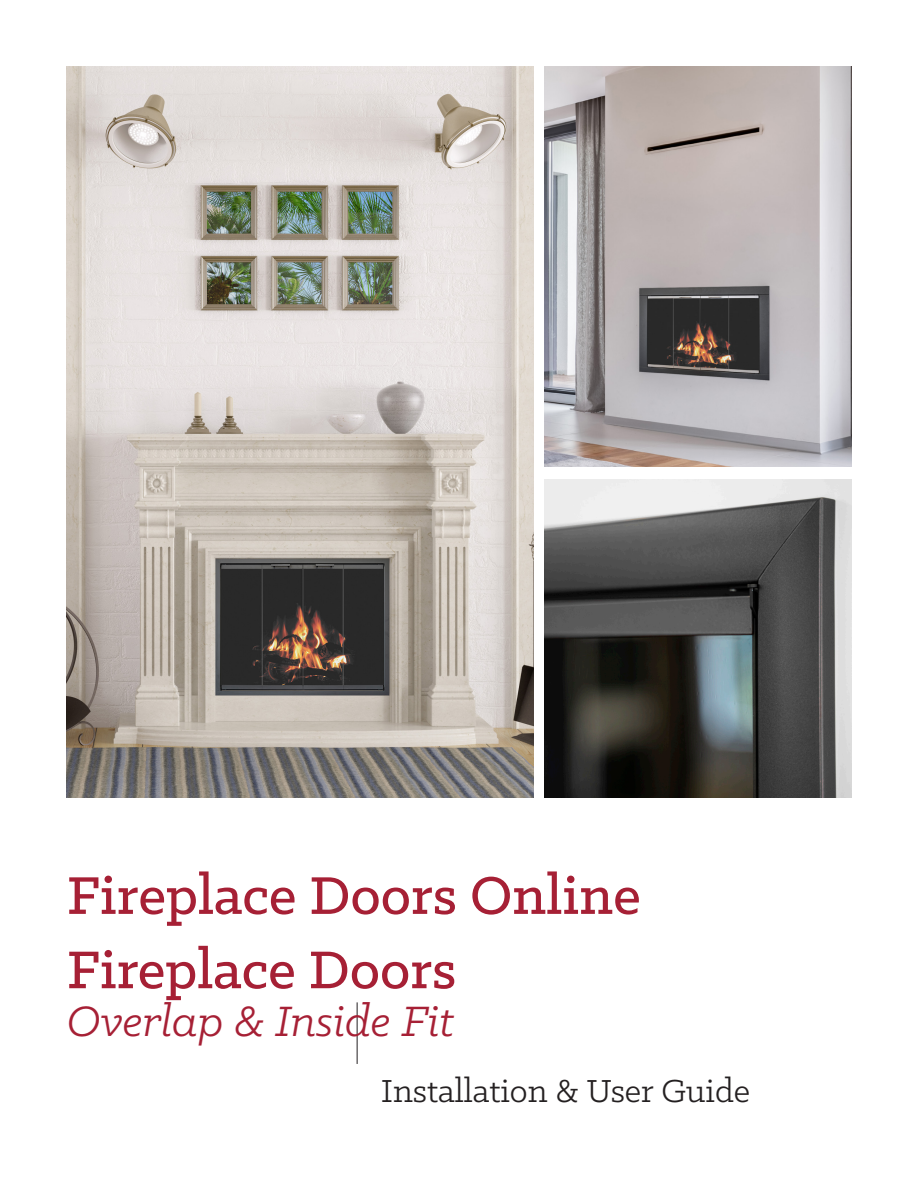
<style>
.page{position:relative;width:918px;height:1188px;background:#fff}
.page>*{position:absolute;margin:0;border:0;box-sizing:border-box;transform-origin:0 0}
.t1{font:500 60px "Klinic Slab";color:#a62035}
.t2{font:italic 48px "Klinic Slab";color:#a62035}
.t3{font:36px "Klinic Slab";color:#242021}
</style>
<div class="page">
<img style="left:544px;top:479px;width:308px;height:318px">
<img style="left:544px;top:67px;width:308px;height:400px">
<img style="left:67px;top:67px;width:467px;height:730px">
<hr style="left:357px;top:1002px;width:1px;height:62px;background:#231f20">
<p class="t1" style="left:67px;top:857px;width:575px">Fireplace Doors Online</p>
<p class="t1" style="left:67px;top:931px;width:391px">Fireplace Doors</p>
<p class="t2" style="left:67px;top:991px;width:389px">Overlap &amp; Inside Fit</p>
<p class="t3" style="left:381px;top:1068px;width:370px">Installation &amp; User Guide</p>
</div>
